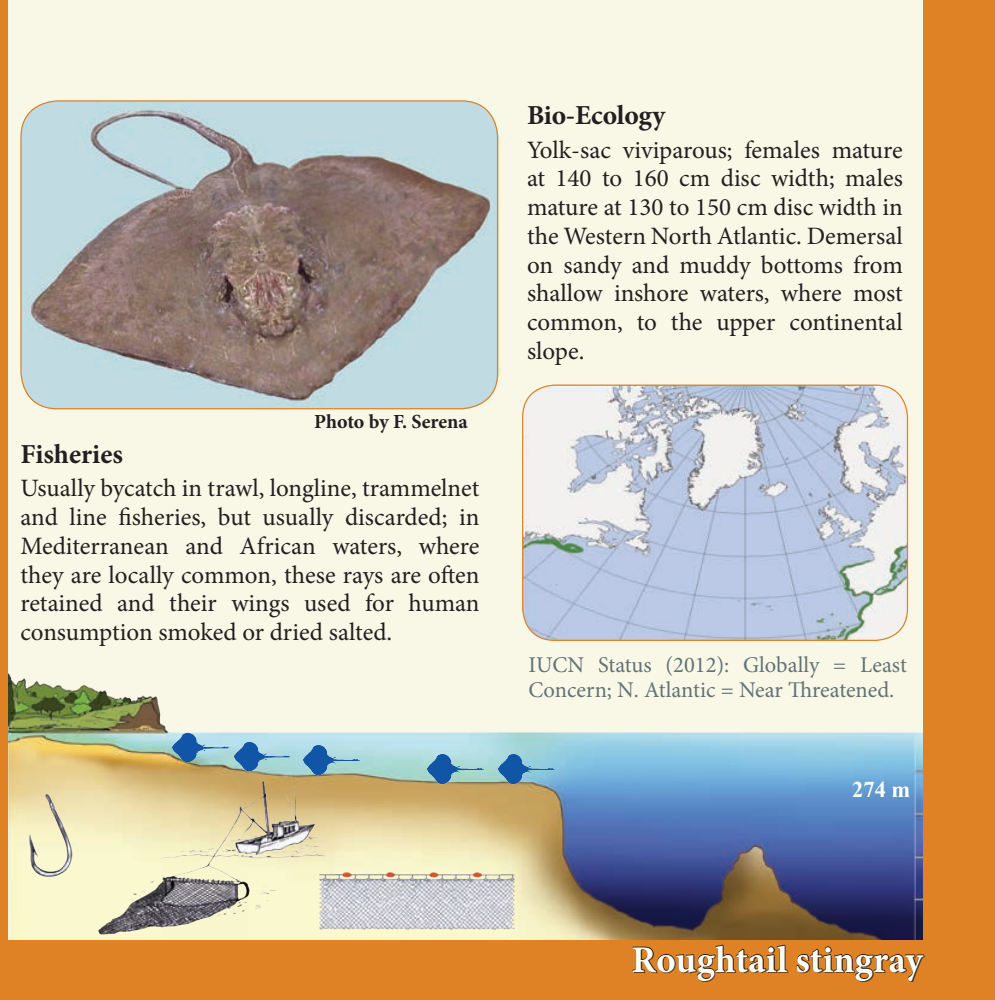
<style>
.page{position:relative;width:995px;height:1000px;background:#fff}
.page>*{position:absolute;margin:0;border:0;box-sizing:border-box;transform-origin:0 0}
.t1{font:700 37.5px "Minion Pro";letter-spacing:-.005em;color:#fffef4}
.t2{font:700 27.5px "Minion Pro";letter-spacing:-.005em;color:#231f20}
.t3{font:25px/28.8px "Minion Pro";color:#231f20}
.t4{font:22.5px/25px "Minion Pro";color:#627276}
.t5{font:700 22.5px "Times New Roman";color:#fff}
.t6{font:700 20px "Minion Pro";letter-spacing:-.005em;color:#231f20}
</style>
<div class="page">
<div style="left:1px;top:0;width:985px;height:925px;background:#f9f8e7"></div>
<img style="left:8px;top:673px;width:914px;height:267px">
<div style="left:0;top:940px;width:994px;height:60px;background:#de8225"></div>
<div style="left:922px;top:0;width:72px;height:944px;background:#de8225"></div>
<div style="left:0;top:0;width:8px;height:944px;background:#de8225"></div>
<svg style="left:632px;top:944px;width:156px;height:38px"></svg>
<svg style="left:796px;top:946px;width:128px;height:36px"></svg>
<img style="left:21px;top:101px;width:476px;height:308px">
<img style="left:172px;top:731px;width:58px;height:33px">
<img style="left:233px;top:740px;width:59px;height:33px">
<img style="left:302px;top:744px;width:58px;height:32px">
<img style="left:497px;top:752px;width:58px;height:33px">
<img style="left:426px;top:752px;width:58px;height:33px">
<img style="left:522px;top:385px;width:385px;height:255px">
<div style="left:522px;top:384px;width:385px;height:257px;border:1px solid #de8225;border-radius:32px"></div>
<img style="left:97px;top:781px;width:227px;height:154px">
<img style="left:24px;top:790px;width:49px;height:87px">
<img style="left:312px;top:865px;width:207px;height:69px">
<p class="t6" style="left:314px;top:408px;width:155px">Photo by .F Serena</p>
<p class="t2" style="left:20px;top:434px;width:104px">Fisheries</p>
<p class="t3" style="left:20px;top:474px;width:460px;text-align:right">Usually bycatch in trawl, longline, trammelnet in</p>
<p class="t3" style="left:20px;top:503px;width:39px">and</p>
<p class="t3" style="left:69px;top:503px;width:39px">line</p>
<p class="t3" style="left:118px;top:503px;width:89px">fisheries,</p>
<p class="t3" style="left:218px;top:503px;width:35px">but</p>
<p class="t3" style="left:262px;top:503px;width:72px">usually</p>
<p class="t3" style="left:345px;top:503px;width:104px">discarded;</p>
<p class="t3" style="left:20px;top:531px;width:150px">Mediterranean</p>
<p class="t3" style="left:20px;top:560px;width:460px">they are locally common, these rays are often</p>
<p class="t3" style="left:408px;top:589px;width:72px">human</p>
<p class="t3" style="left:185px;top:531px;width:39px">and</p>
<p class="t3" style="left:239px;top:531px;width:78px">African</p>
<p class="t3" style="left:418px;top:531px;width:62px">where</p>
<p class="t3" style="left:332px;top:531px;width:71px">waters,</p>
<p class="t3" style="left:20px;top:589px;width:373px">retained<br>consumption smoked or dried salted.</p>
<p class="t3" style="left:117px;top:589px;width:39px">and</p>
<p class="t3" style="left:169px;top:589px;width:49px">their</p>
<p class="t3" style="left:304px;top:589px;width:48px">used</p>
<p class="t3" style="left:365px;top:589px;width:30px">for</p>
<p class="t3" style="left:231px;top:589px;width:60px">wings</p>
<p class="t2" style="left:527px;top:96px;width:140px">Bio-Ecology</p>
<p class="t3" style="left:527px;top:135px;width:86px">Yolk-sac</p>
<p class="t3" style="left:527px;top:164px;width:377px">at 140 to 160 cm disc width; males</p>
<p class="t3" style="left:527px;top:193px;width:377px">mature at 130 to 150 cm disc width in</p>
<p class="t3" style="left:527px;top:222px;width:377px">the Western North Atlantic. Demersal</p>
<p class="t3" style="left:527px;top:250px;width:377px">on sandy and muddy bottoms from</p>
<p class="t3" style="left:852px;top:279px;width:51px">most</p>
<p class="t3" style="left:744px;top:135px;width:77px">females</p>
<p class="t3" style="left:622px;top:135px;width:111px">viviparous;</p>
<p class="t3" style="left:831px;top:135px;width:73px">mature</p>
<p class="t3" style="left:527px;top:279px;width:77px">shallow</p>
<p class="t3" style="left:614px;top:279px;width:76px">inshore</p>
<p class="t3" style="left:780px;top:279px;width:62px">where</p>
<p class="t3" style="left:699px;top:279px;width:71px">waters,</p>
<p class="t3" style="left:527px;top:308px;width:97px">common, slope.</p>
<p class="t3" style="left:636px;top:308px;width:22px">to</p>
<p class="t3" style="left:670px;top:308px;width:33px">the</p>
<p class="t3" style="left:716px;top:308px;width:61px">upper</p>
<p class="t3" style="left:789px;top:308px;width:115px">continental</p>
<p class="t4" style="left:743px;top:653px;width:78px">Globally</p>
<p class="t4" style="left:665px;top:653px;width:65px">(2012 :)</p>
<p class="t4" style="left:528px;top:653px;width:367px">IUCN<br>Concern N; . Atlantic = Near Threatened.</p>
<p class="t4" style="left:598px;top:653px;width:55px">Status</p>
<p class="t4" style="left:860px;top:653px;width:48px">Least</p>
<p class="t4" style="left:833px;top:653px;width:15px">=</p>
<p class="t5" style="left:852px;top:774px;width:60px">274 m</p>
<h1 class="t1" style="left:631px;top:933px;width:293px">Roughtail stingray</h1>
</div>
